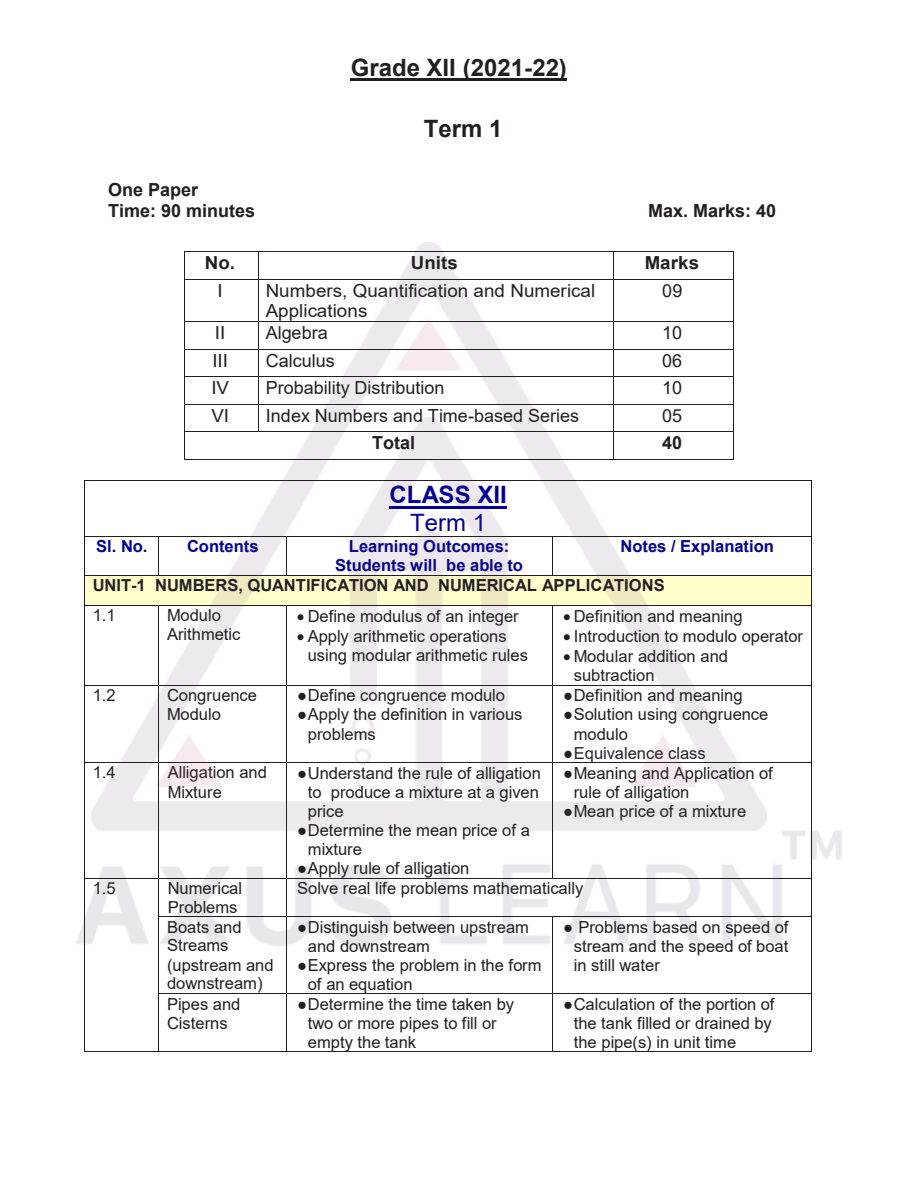
<style>
.page{position:relative;width:918px;height:1188px;background:#fff}
.page>*{position:absolute;margin:0;border:0;box-sizing:border-box;transform-origin:0 0}
.t1{font:700 24px "Arial";color:#231f20}
.t2{font:700 24px "Arial";color:#009}
.t3{font:24px "Arial";color:#009}
.t4{font:18px "Arial";color:#231f20}
.t5{font:18px/20.5px "Arial";color:#231f20;scale:1.05 1}
.t6{font:700 18px/20.9px "Arial";color:#231f20}
.t7{font:700 18px "Arial";color:#231f20;scale:1.04 1}
.t8{font:16.5px/19px "Arial";color:#231f20}
.t9{font:700 16.5px/18.9px "Arial";color:#009;text-align:center}
.t10{font:700 16.5px "Arial";color:#231f20}
.t11{font:16.5px "Arial";color:#21242c}
.s1{font-family:"Calibri"}
.s2{font-family:"Calibri";color:#231f20}
</style>
<div class="page">
<hr style="left:351px;top:79px;width:216px;height:2px;background:#231f20">
<hr style="left:84px;top:917px;width:1px;height:77px;background:#231f20">
<hr style="left:159px;top:917px;width:1px;height:77px;background:#231f20">
<hr style="left:286px;top:917px;width:1px;height:77px;background:#231f20">
<hr style="left:552px;top:917px;width:1px;height:77px;background:#231f20">
<hr style="left:812px;top:917px;width:1px;height:77px;background:#231f20">
<hr style="left:159px;top:994px;width:127px;height:1px;background:#231f20">
<hr style="left:287px;top:994px;width:265px;height:1px;background:#231f20">
<hr style="left:553px;top:994px;width:259px;height:1px;background:#231f20">
<hr style="left:84px;top:994px;width:1px;height:58px;background:#231f20">
<hr style="left:85px;top:1052px;width:74px;height:1px;background:#231f20">
<hr style="left:159px;top:994px;width:1px;height:58px;background:#231f20">
<hr style="left:159px;top:1052px;width:127px;height:1px;background:#231f20">
<hr style="left:286px;top:994px;width:1px;height:58px;background:#231f20">
<hr style="left:287px;top:1052px;width:265px;height:1px;background:#231f20">
<hr style="left:552px;top:994px;width:1px;height:58px;background:#231f20">
<hr style="left:553px;top:1052px;width:259px;height:1px;background:#231f20">
<hr style="left:812px;top:994px;width:1px;height:58px;background:#231f20">
<img style="left:77px;top:242px;width:764px;height:704px">
<p class="t6" style="left:108px;top:179px;width:149px">One Paper<br>Time: 90 minutes</p>
<h1 class="t1" style="left:351px;top:51px;width:218px">Grade XII (2021-22)</h1>
<h1 class="t1" style="left:424px;top:111px;width:80px">Term 1</h1>
<p class="t6" style="left:648px;top:200px;width:130px">Max. Marks: 40</p>
<p class="t7" style="left:205px;top:250px;width:31px">No.</p>
<p class="t7" style="left:411px;top:250px;width:47px">Units</p>
<p class="t7" style="left:645px;top:250px;width:54px">Marks</p>
<p class="t5" style="left:217px;top:280px;width:6px">I</p>
<p class="t5" style="left:266px;top:280px;width:315px">Numbers, Quantification and Numerical<br>Applications</p>
<p class="t4" style="left:662px;top:278px;width:22px">09</p>
<p class="t5" style="left:215px;top:322px;width:11px">II</p>
<p class="t4" style="left:266px;top:320px;width:64px">Algebra</p>
<p class="t4" style="left:662px;top:320px;width:22px">10</p>
<p class="t5" style="left:212px;top:350px;width:16px">III</p>
<p class="t4" style="left:266px;top:348px;width:71px">Calculus</p>
<p class="t4" style="left:662px;top:348px;width:22px">06</p>
<p class="t5" style="left:211px;top:378px;width:18px">IV</p>
<p class="t4" style="left:266px;top:376px;width:180px">Probability Distribution</p>
<p class="t4" style="left:662px;top:376px;width:22px">10</p>
<p class="t5" style="left:211px;top:405px;width:18px">VI</p>
<p class="t4" style="left:266px;top:403px;width:315px">Index Numbers and Time-based Series</p>
<p class="t4" style="left:662px;top:403px;width:22px">05</p>
<p class="t6" style="left:372px;top:432px;width:44px">Total</p>
<p class="t6" style="left:662px;top:432px;width:22px">40</p>
<h1 class="t2" style="left:390px;top:478px;width:119px">CLASS XII</h1>
<h1 class="t3" style="left:410px;top:506px;width:77px">Term 1</h1>
<p class="t9" style="left:96px;top:537px;width:53px">Sl. No.</p>
<p class="t9" style="left:187px;top:537px;width:73px">Contents</p>
<p class="t9" style="left:335px;top:537px;width:189px">Learning Outcomes:<br>Students will be able to</p>
<p class="t9" style="left:621px;top:537px;width:155px">Notes / Explanation</p>
<p class="t10" style="left:93px;top:574px;width:574px">UNIT-1 NUMBERS, QUANTIFICATION AND NUMERICAL APPLICATIONS</p>
<p class="t8" style="left:93px;top:606px;width:25px">1.1</p>
<p class="t8" style="left:167px;top:606px;width:75px">Modulo<br>Arithmetic</p>
<p class="t8" style="left:297px;top:607px;width:223px">• Define modulus of an integer</p>
<p class="t8" style="left:563px;top:607px;width:181px">• Definition and meaning</p>
<p class="t8" style="left:563px;top:627px;width:241px">• Introduction to modulo operator</p>
<p class="t8" style="left:574px;top:647px;width:156px;text-indent:-11px">• Modular addition and subtraction</p>
<p class="t8" style="left:308px;top:627px;width:222px;text-indent:-11px">• Apply arithmetic operations using modular arithmetic rules</p>
<p class="t8" style="left:93px;top:686px;width:25px">1.2</p>
<p class="t8" style="left:167px;top:686px;width:91px">Congruence<br>Modulo</p>
<p class="t8" style="left:297px;top:686px;width:209px"><span class="s1">●</span>Define congruence modulo</p>
<p class="t8" style="left:308px;top:705px;width:216px;text-indent:-11px"><span class="s1">●</span>Apply the definition in various problems</p>
<p class="t8" style="left:93px;top:763px;width:25px">1.4</p>
<p class="t8" style="left:168px;top:763px;width:101px">Alligation and<br>Mixture</p>
<p class="t8" style="left:308px;top:763px;width:235px;text-align:justify;text-indent:-11px"><span class="s1">●</span>Understand the rule of alligation to produce a mixture at a given price</p>
<p class="t8" style="left:308px;top:820px;width:224px;text-indent:-11px"><span class="s1">●</span>Determine the mean price of a mixture</p>
<p class="t8" style="left:297px;top:859px;width:174px"><span class="s1">●</span>Apply rule of alligation</p>
<p class="t8" style="left:563px;top:686px;width:181px"><span class="s1">●</span>Definition and meaning</p>
<p class="t8" style="left:574px;top:705px;width:196px;text-indent:-11px"><span class="s1">●</span>Solution using congruence modulo</p>
<p class="t11" style="left:563px;top:741px;width:144px"><span class="s2">●</span>Equivalence class</p>
<p class="t8" style="left:574px;top:763px;width:200px;text-indent:-11px"><span class="s1">●</span>Meaning and Application of rule of alligation</p>
<p class="t8" style="left:563px;top:801px;width:185px"><span class="s1">●</span>Mean price of a mixture</p>
<p class="t8" style="left:93px;top:878px;width:25px">1.5</p>
<p class="t8" style="left:168px;top:878px;width:76px">Numerical<br>Problems</p>
<p class="t8" style="left:297px;top:878px;width:288px">Solve real life problems mathematically</p>
<p class="t8" style="left:167px;top:917px;width:108px">Boats and<br>Streams (upstream and downstream)</p>
<p class="t8" style="left:308px;top:917px;width:223px;text-indent:-11px"><span class="s1">●</span>Distinguish between upstream and downstream</p>
<p class="t8" style="left:574px;top:917px;width:216px;text-align:justify;text-indent:-11px"><span class="s1">●</span> Problems based on speed of stream and the speed of boat in still water</p>
<p class="t8" style="left:308px;top:955px;width:235px;text-indent:-11px"><span class="s1">●</span>Express the problem in the form of an equation</p>
<p class="t8" style="left:167px;top:994px;width:75px">Pipes and<br>Cisterns</p>
<p class="t8" style="left:308px;top:994px;width:208px;text-indent:-11px"><span class="s1">●</span>Determine the time taken by two or more pipes to fill or empty the tank</p>
<p class="t8" style="left:574px;top:994px;width:202px;text-indent:-11px"><span class="s1">●</span>Calculation of the portion of the tank filled or drained by the pipe(s) in unit time</p>
</div>
